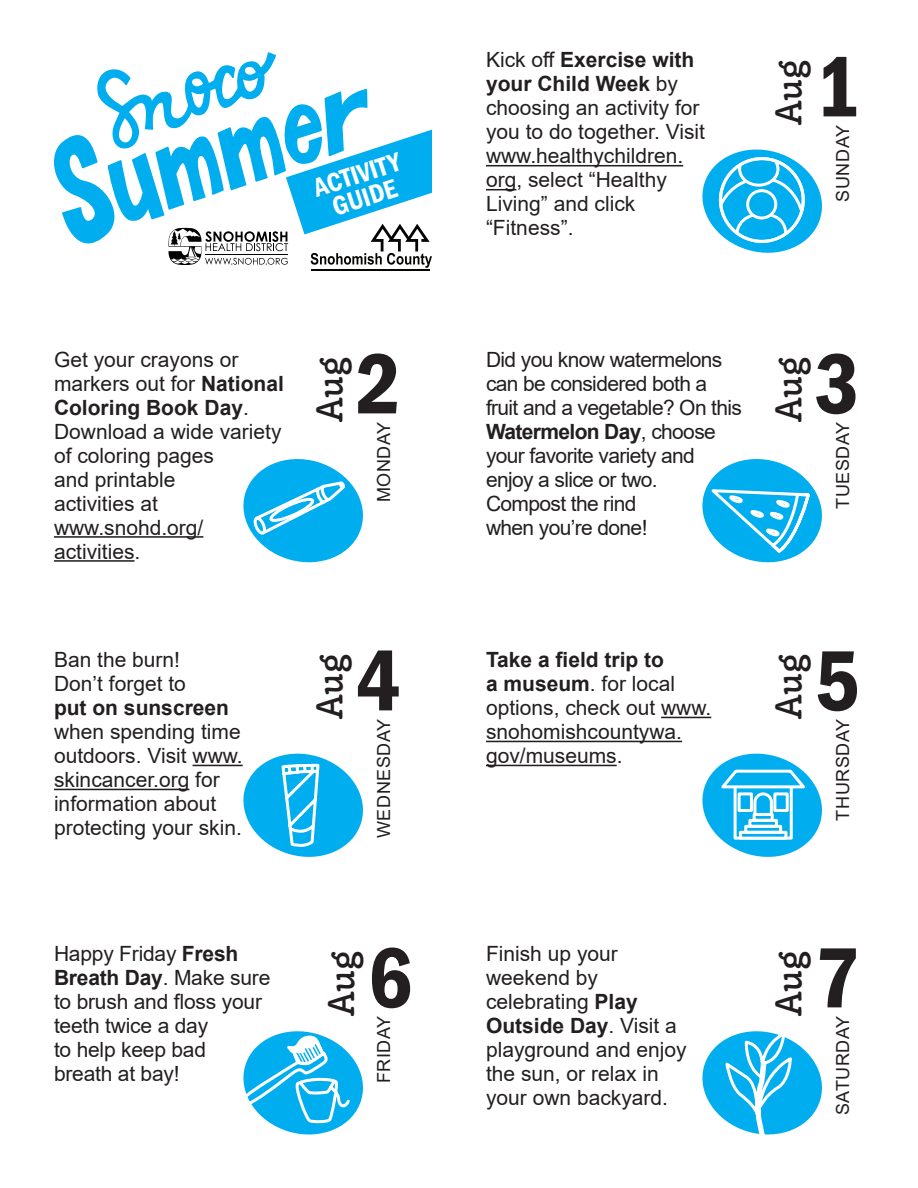
<style>
.page{position:relative;width:918px;height:1188px;background:#fff}
.page>*{position:absolute;margin:0;border:0;box-sizing:border-box;transform-origin:0 0}
.t1{font:600 condensed 88.5px "Franklin Gothic";color:#231f20}
.t2{font:500 36px "Liebe Ruth";letter-spacing:-.005em;color:#231f20}
.t3{font:600 condensed 27px "Franklin Gothic";color:#fff}
.t4{font:21px/24px "Arial";color:#231f20}
.t5{font:21px/24px "Arial";letter-spacing:-.03em;color:#231f20}
.t6{font:18px "Arial";letter-spacing:.035em;color:#231f20}
.s1{font-weight:700}
</style>
<div class="page">
<hr style="left:311px;top:269px;width:119px;height:1px;background:#040503">
<hr style="left:54px;top:536px;width:149px;height:2px;background:#231f20">
<hr style="left:54px;top:560px;width:81px;height:2px;background:#231f20">
<hr style="left:486px;top:165px;width:197px;height:1px;background:#231f20">
<hr style="left:486px;top:189px;width:30px;height:1px;background:#231f20">
<hr style="left:193px;top:765px;width:50px;height:1px;background:#231f20">
<hr style="left:54px;top:789px;width:135px;height:1px;background:#231f20">
<hr style="left:661px;top:717px;width:50px;height:1px;background:#231f20">
<hr style="left:486px;top:741px;width:196px;height:1px;background:#231f20">
<hr style="left:486px;top:765px;width:131px;height:1px;background:#231f20">
<svg style="left:54px;top:52px;width:314px;height:192px"></svg>
<svg style="left:168px;top:130px;width:264px;height:138px"></svg>
<svg style="left:702px;top:149px;width:120px;height:104px"></svg>
<div style="left:748px;top:191px;width:28px;height:27px;background:#00aeef;border-radius:50%"></div>
<div style="left:746px;top:189px;width:31px;height:31px;border:3px solid #fff;border-radius:50%"></div>
<div style="left:719px;top:157px;width:86px;height:86px;border:3px solid #fff;border-radius:50%"></div>
<svg style="left:243px;top:459px;width:120px;height:104px"></svg>
<svg style="left:702px;top:459px;width:120px;height:104px"></svg>
<svg style="left:237px;top:753px;width:126px;height:104px"></svg>
<svg style="left:702px;top:753px;width:120px;height:104px"></svg>
<svg style="left:739px;top:831px;width:48px;height:9px"></svg>
<svg style="left:744px;top:825px;width:38px;height:9px"></svg>
<svg style="left:748px;top:819px;width:30px;height:9px"></svg>
<svg style="left:753px;top:813px;width:21px;height:9px"></svg>
<svg style="left:243px;top:1031px;width:120px;height:104px"></svg>
<svg style="left:702px;top:1031px;width:120px;height:104px"></svg>
<p class="t3" style="left:309px;top:171px;width:92px;rotate:-18deg">ACTIVITY</p>
<p class="t3" style="left:327px;top:191px;width:68px;rotate:-18deg">GUIDE</p>
<p class="t4" style="left:486px;top:48px;width:221px">Kick off <span class="s1">Exercise with your Child Week</span> by choosing an activity for you to do together. Visit www.healthychildren. org, select “Healthy<br>Living” and click “Fitness”.</p>
<p class="t2" style="left:768px;top:125px;width:67px;rotate:-90deg">Aug</p>
<p class="t1" style="left:815px;top:28px;width:47px">1</p>
<p class="t6" style="left:830px;top:202px;width:78px;rotate:-90deg">SUNDAY</p>
<p class="t4" style="left:54px;top:347px;width:231px">Get your crayons or markers out for <span class="s1">National<br>Coloring Book Day</span>.<br>Download a wide variety of coloring pages<br>and printable<br>activities at www.snohd.org/ activities.</p>
<p class="t5" style="left:486px;top:347px;width:258px">Did you know watermelons can be considered both a fruit and a vegetable? On this<br><span class="s1">Watermelon Day</span>, choose your favorite variety and enjoy a slice or two.<br>Compost the rind<br>when you’re done!</p>
<p class="t1" style="left:356px;top:325px;width:47px">2</p>
<p class="t1" style="left:815px;top:325px;width:47px">3</p>
<p class="t2" style="left:309px;top:422px;width:67px;rotate:-90deg">Aug</p>
<p class="t2" style="left:768px;top:422px;width:67px;rotate:-90deg">Aug</p>
<p class="t6" style="left:371px;top:502px;width:82px;rotate:-90deg">MONDAY</p>
<p class="t6" style="left:830px;top:509px;width:89px;rotate:-90deg">TUESDAY</p>
<p class="t1" style="left:356px;top:622px;width:47px">4</p>
<p class="t1" style="left:815px;top:622px;width:47px">5</p>
<p class="t4" style="left:54px;top:648px;width:190px">Ban the burn!<br>Don’t forget to<br><span class="s1">put on sunscreen </span>when spending time outdoors. Visit www. skincancer.org for information about protecting your skin.</p>
<p class="t4" style="left:486px;top:648px;width:227px"><span class="s1">Take a field trip to<br>a museum</span>. for local options, check out www. snohomishcountywa. gov/museums.</p>
<p class="t2" style="left:309px;top:719px;width:67px;rotate:-90deg">Aug</p>
<p class="t2" style="left:768px;top:719px;width:67px;rotate:-90deg">Aug</p>
<p class="t6" style="left:371px;top:838px;width:121px;rotate:-90deg">WEDNESDAY</p>
<p class="t6" style="left:830px;top:821px;width:104px;rotate:-90deg">THURSDAY</p>
<p class="t4" style="left:54px;top:941px;width:218px">Happy Friday <span class="s1">Fresh<br>Breath Day</span>. Make sure to brush and floss your teeth twice a day<br>to help keep bad<br>breath at bay!</p>
<p class="t4" style="left:486px;top:941px;width:202px">Finish up your weekend by celebrating <span class="s1">Play<br>Outside Day</span>. Visit a playground and enjoy the sun, or relax in your own backyard.</p>
<p class="t1" style="left:367px;top:919px;width:47px">6</p>
<p class="t1" style="left:815px;top:919px;width:47px">7</p>
<p class="t2" style="left:321px;top:1016px;width:67px;rotate:-90deg">Aug</p>
<p class="t2" style="left:768px;top:1016px;width:67px;rotate:-90deg">Aug</p>
<p class="t6" style="left:371px;top:1083px;width:69px;rotate:-90deg">FRIDAY</p>
<p class="t6" style="left:830px;top:1115px;width:101px;rotate:-90deg">SATURDAY</p>
</div>
